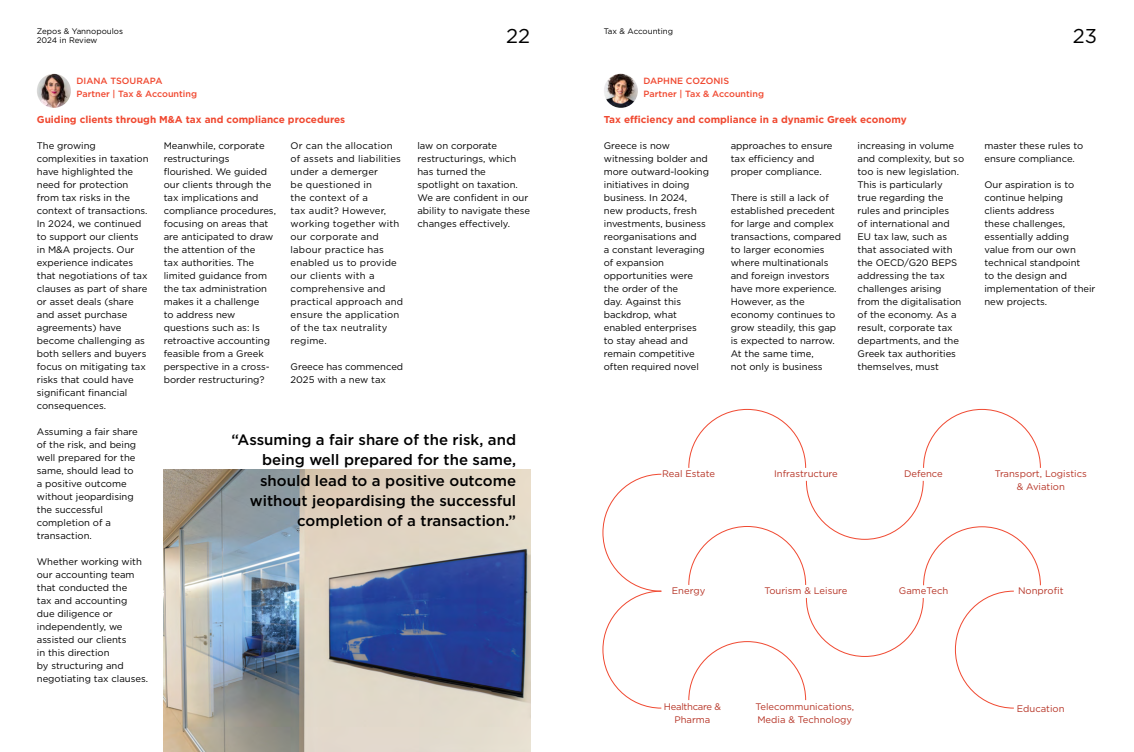
<style>
.page{position:relative;width:1134px;height:752px;background:#fff}
.page>*{position:absolute;margin:0;border:0;box-sizing:border-box;transform-origin:0 0}
.t1{font:20px "Gotham";color:#000}
.t2{font:500 15px/20.4px "Gotham";color:#000;text-align:right}
.t3{font:700 10px "Gotham";color:#f04931}
.t4{font:9.5px/13px "Gotham";color:#000}
.t5{font:9.5px/13px "Gotham";letter-spacing:.02em;color:#000}
.t6{font:9.5px/13px "Gotham";color:#b63426;text-align:center}
.t7{font:9.5px/13px "Gotham";letter-spacing:-.03em;color:#b63426;text-align:center}
.t8{font:500 9px/13px "Gotham";color:#f04931}
.t9{font:8px "Gotham";color:#000}
</style>
<div class="page">
<img style="left:37px;top:74px;width:34px;height:34px;border-radius:17px">
<img style="left:604px;top:74px;width:34px;height:34px;border-radius:17px">
<svg style="left:688px;top:408px;width:118px;height:60px"></svg>
<svg style="left:602px;top:473px;width:60px;height:235px"></svg>
<svg style="left:923px;top:408px;width:118px;height:60px"></svg>
<svg style="left:688px;top:480px;width:353px;height:228px"></svg>
<img style="left:164px;top:469px;width:366px;height:282px">
<div style="left:751px;top:701px;width:108px;height:21px;background:#fff"></div>
<p class="t9" style="left:37px;top:26px;width:88px">Zepos &amp; Yannopoulos</p>
<p class="t9" style="left:604px;top:26px;width:71px">Tax &amp; Accounting</p>
<p class="t9" style="left:37px;top:35px;width:62px">2024 in Review</p>
<p class="t8" style="left:77px;top:74px;width:122px">DIANA TSOURAPA<br>Partner | Tax &amp; Accounting</p>
<p class="t3" style="left:37px;top:113px;width:310px">Guiding clients through M&amp;A tax and compliance procedures</p>
<p class="t4" style="left:37px;top:139px;width:113px">The growing complexities in taxation have highlighted the need for protection from tax risks in the context of transactions.<br>In 2024, we continued to support our clients in M&amp;A projects. Our experience indicates that negotiations of tax clauses as part of share or asset deals (share and asset purchase agreements) have become challenging as both sellers and buyers focus on mitigating tax risks that could have significant financial consequences.</p>
<p class="t4" style="left:37px;top:425px;width:102px">Assuming a fair share of the risk, and being well prepared for the same, should lead to a positive outcome without jeopardising the successful completion of a transaction.</p>
<p class="t4" style="left:37px;top:555px;width:113px">Whether working with our accounting team that conducted the<br>tax and accounting<br>due diligence or independently, we assisted our clients<br>in this direction<br>by structuring and negotiating tax clauses.</p>
<h1 class="t1" style="left:506px;top:23px;width:25px">22</h1>
<h1 class="t1" style="left:1073px;top:23px;width:26px">23</h1>
<p class="t8" style="left:643px;top:74px;width:122px">DAPHNE COZONIS<br>Partner | Tax &amp; Accounting</p>
<p class="t3" style="left:604px;top:113px;width:304px">Tax efficiency and compliance in a dynamic Greek economy</p>
<p class="t4" style="left:604px;top:139px;width:107px">Greece is now witnessing bolder and more outward-looking initiatives in doing business. In 2024,<br>new products, fresh investments, business reorganisations and<br>a constant leveraging of expansion opportunities were the order of the<br>day. Against this backdrop, what enabled enterprises<br>to stay ahead and remain competitive often required novel</p>
<p class="t4" style="left:731px;top:139px;width:103px">approaches to ensure tax efficiency and proper compliance.</p>
<p class="t4" style="left:417px;top:138px;width:114px">law on corporate restructurings, which has turned the spotlight on taxation.<br>We are confident in our ability to navigate these changes effectively.</p>
<p class="t4" style="left:164px;top:139px;width:114px">Meanwhile, corporate restructurings flourished. We guided our clients through the tax implications and compliance procedures, focusing on areas that are anticipated to draw the attention of the<br>tax authorities. The limited guidance from the tax administration makes it a challenge<br>to address new questions such as: Is retroactive accounting feasible from a Greek perspective in a cross&shy;border restructuring?</p>
<p class="t5" style="left:291px;top:139px;width:114px">Or can the allocation of assets and liabilities under a demerger<br>be questioned in<br>the context of a<br>tax audit? However, working together with our corporate and labour practice has enabled us to provide our clients with a comprehensive and practical approach and ensure the application of the tax neutrality regime.</p>
<p class="t4" style="left:857px;top:139px;width:108px">increasing in volume and complexity, but so too is new legislation.<br>This is particularly true regarding the rules and principles<br>of international and<br>EU tax law, such as that associated with the OECD/G20 BEPS addressing the tax challenges arising from the digitalisation of the economy. As a result, corporate tax departments, and the<br>Greek tax authorities themselves, must</p>
<p class="t4" style="left:984px;top:139px;width:100px">master these rules to ensure compliance.</p>
<p class="t4" style="left:984px;top:178px;width:113px">Our aspiration is to continue helping clients address<br>these challenges, essentially adding value from our own technical standpoint<br>to the design and implementation of their new projects.</p>
<p class="t4" style="left:731px;top:191px;width:112px">There is still a lack of established precedent for large and complex transactions, compared to larger economies where multinationals and foreign investors have more experience.<br>However, as the economy continues to grow steadily, this gap is expected to narrow.<br>At the same time,<br>not only is business</p>
<p class="t4" style="left:291px;top:359px;width:114px">Greece has commenced<br>2025 with a new tax</p>
<h2 class="t2" style="left:231px;top:429px;width:286px">“Assuming a fair share of the risk, and being well prepared for the same, should lead to a positive outcome without jeopardising the successful completion of a transaction.”</h2>
<p class="t6" style="left:662px;top:466px;width:54px">Real Estate</p>
<p class="t6" style="left:904px;top:467px;width:40px">Defence</p>
<p class="t6" style="left:774px;top:467px;width:65px">Infrastructure</p>
<p class="t6" style="left:995px;top:467px;width:94px">Transport, Logistics &amp; Aviation</p>
<p class="t6" style="left:1018px;top:583px;width:47px">Nonprofit</p>
<p class="t6" style="left:899px;top:583px;width:51px">GameTech</p>
<p class="t6" style="left:764px;top:583px;width:85px">Tourism &amp; Leisure</p>
<p class="t6" style="left:672px;top:583px;width:35px">Energy</p>
<p class="t6" style="left:755px;top:699px;width:100px;text-align:left">Telecommunications,<br>Media &amp; Technology</p>
<p class="t7" style="left:664px;top:699px;width:59px">Healthcare &amp;<br>Pharma</p>
<p class="t6" style="left:1017px;top:701px;width:49px">Education</p>
</div>
